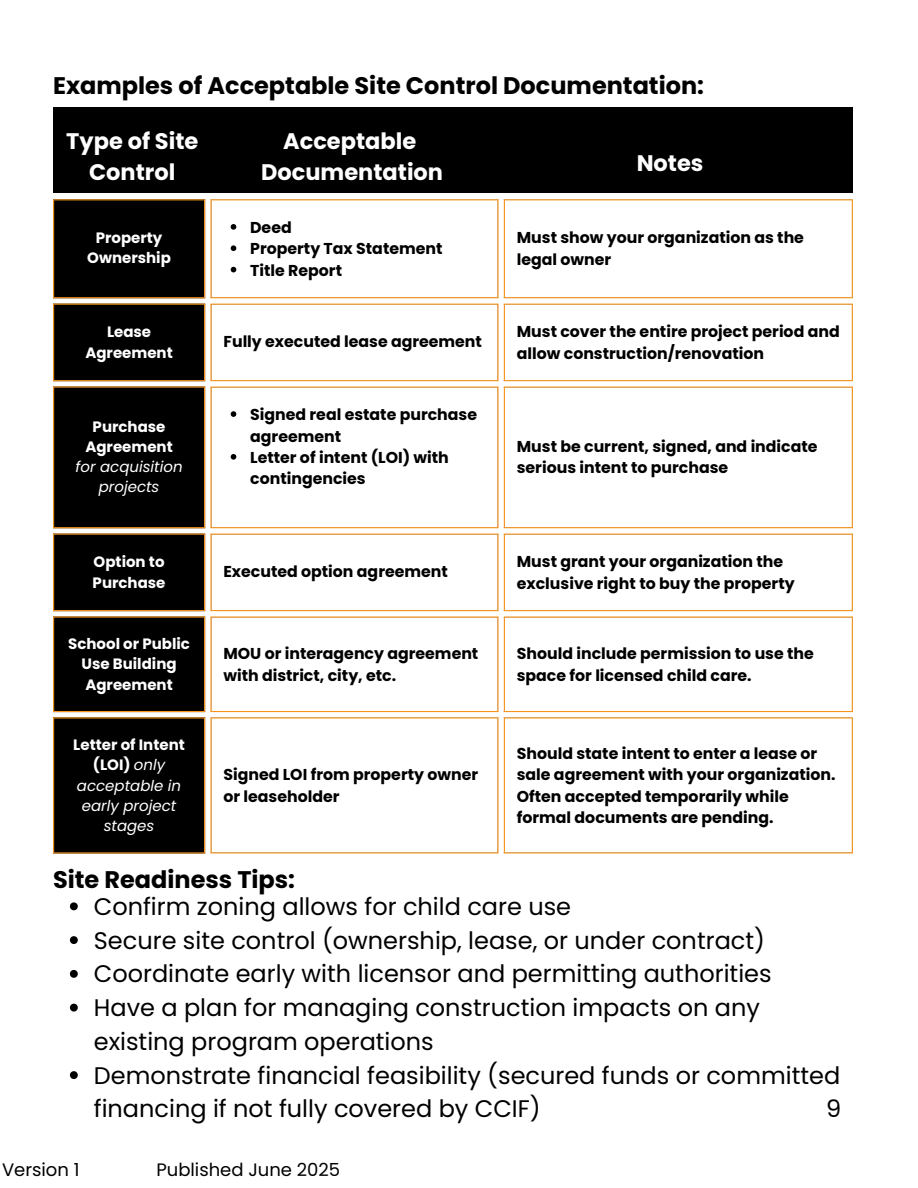
<style>
.page{position:relative;width:918px;height:1188px;background:#fff}
.page>*{position:absolute;margin:0;border:0;box-sizing:border-box;transform-origin:0 0}
.t1{font:24px/33.8px "Poppins";color:#000}
.t2{font:700 24px "Poppins";color:#000}
.t3{font:700 22.5px/31.5px "Poppins";color:#fff;text-align:center}
.t4{font:18px "Poppins";color:#000}
.t5{font:700 15.75px/21.3px "Poppins";color:#000}
.t6{font:700 15px/20.2px "Poppins";color:#fff;text-align:center}
.t7{font:italic 15px/20.2px "Poppins";color:#fff;text-align:center}
.s1{font-weight:700;font-style:normal}
</style>
<div class="page">
<svg style="left:53px;top:200px;width:152px;height:652px;background:#0b0a09"></svg>
<svg style="left:210px;top:199px;width:643px;height:655px"></svg>
<svg style="left:231px;top:224px;width:5px;height:6px"></svg>
<svg style="left:231px;top:245px;width:5px;height:6px"></svg>
<svg style="left:231px;top:267px;width:5px;height:5px"></svg>
<svg style="left:231px;top:411px;width:5px;height:6px"></svg>
<svg style="left:231px;top:454px;width:5px;height:6px"></svg>
<hr style="left:53px;top:200px;width:1px;height:97px;background:#f7941d">
<hr style="left:204px;top:200px;width:1px;height:97px;background:#f7941d">
<hr style="left:53px;top:199px;width:152px;height:1px;background:#f7941d">
<hr style="left:53px;top:297px;width:152px;height:1px;background:#f7941d">
<hr style="left:210px;top:200px;width:2px;height:97px;background:#f7941d">
<hr style="left:497px;top:200px;width:2px;height:97px;background:#f7941d">
<hr style="left:210px;top:199px;width:289px;height:1px;background:#f7941d">
<hr style="left:210px;top:297px;width:289px;height:1px;background:#f7941d">
<hr style="left:504px;top:200px;width:1px;height:97px;background:#f7941d">
<hr style="left:852px;top:200px;width:1px;height:97px;background:#f7941d">
<hr style="left:504px;top:199px;width:349px;height:1px;background:#f7941d">
<hr style="left:504px;top:297px;width:349px;height:1px;background:#f7941d">
<hr style="left:53px;top:305px;width:1px;height:75px;background:#f7941d">
<hr style="left:204px;top:305px;width:1px;height:75px;background:#f7941d">
<hr style="left:53px;top:304px;width:152px;height:1px;background:#f7941d">
<hr style="left:53px;top:380px;width:152px;height:1px;background:#f7941d">
<hr style="left:210px;top:305px;width:2px;height:75px;background:#f7941d">
<hr style="left:497px;top:305px;width:2px;height:75px;background:#f7941d">
<hr style="left:210px;top:304px;width:289px;height:1px;background:#f7941d">
<hr style="left:210px;top:380px;width:289px;height:1px;background:#f7941d">
<hr style="left:504px;top:305px;width:1px;height:75px;background:#f7941d">
<hr style="left:852px;top:305px;width:1px;height:75px;background:#f7941d">
<hr style="left:504px;top:304px;width:349px;height:1px;background:#f7941d">
<hr style="left:504px;top:380px;width:349px;height:1px;background:#f7941d">
<hr style="left:53px;top:388px;width:1px;height:139px;background:#f7941d">
<hr style="left:204px;top:388px;width:1px;height:139px;background:#f7941d">
<hr style="left:53px;top:387px;width:152px;height:1px;background:#f7941d">
<hr style="left:53px;top:527px;width:152px;height:1px;background:#f7941d">
<hr style="left:210px;top:388px;width:2px;height:139px;background:#f7941d">
<hr style="left:497px;top:388px;width:2px;height:139px;background:#f7941d">
<hr style="left:210px;top:387px;width:289px;height:1px;background:#f7941d">
<hr style="left:210px;top:527px;width:289px;height:1px;background:#f7941d">
<hr style="left:504px;top:388px;width:1px;height:139px;background:#f7941d">
<hr style="left:852px;top:388px;width:1px;height:139px;background:#f7941d">
<hr style="left:504px;top:387px;width:349px;height:1px;background:#f7941d">
<hr style="left:504px;top:527px;width:349px;height:1px;background:#f7941d">
<hr style="left:53px;top:535px;width:1px;height:75px;background:#f7941d">
<hr style="left:204px;top:535px;width:1px;height:75px;background:#f7941d">
<hr style="left:53px;top:534px;width:152px;height:1px;background:#f7941d">
<hr style="left:53px;top:610px;width:152px;height:1px;background:#f7941d">
<hr style="left:210px;top:535px;width:2px;height:75px;background:#f7941d">
<hr style="left:497px;top:535px;width:2px;height:75px;background:#f7941d">
<hr style="left:210px;top:534px;width:289px;height:1px;background:#f7941d">
<hr style="left:210px;top:610px;width:289px;height:1px;background:#f7941d">
<hr style="left:504px;top:535px;width:1px;height:75px;background:#f7941d">
<hr style="left:852px;top:535px;width:1px;height:75px;background:#f7941d">
<hr style="left:504px;top:534px;width:349px;height:1px;background:#f7941d">
<hr style="left:504px;top:610px;width:349px;height:1px;background:#f7941d">
<hr style="left:53px;top:618px;width:1px;height:93px;background:#f7941d">
<hr style="left:204px;top:618px;width:1px;height:93px;background:#f7941d">
<hr style="left:53px;top:616px;width:152px;height:2px;background:#f7941d">
<hr style="left:53px;top:711px;width:152px;height:1px;background:#f7941d">
<hr style="left:210px;top:618px;width:2px;height:93px;background:#f7941d">
<hr style="left:497px;top:618px;width:2px;height:93px;background:#f7941d">
<hr style="left:210px;top:616px;width:289px;height:2px;background:#f7941d">
<hr style="left:210px;top:711px;width:289px;height:1px;background:#f7941d">
<hr style="left:504px;top:618px;width:1px;height:93px;background:#f7941d">
<hr style="left:852px;top:618px;width:1px;height:93px;background:#f7941d">
<hr style="left:504px;top:616px;width:349px;height:2px;background:#f7941d">
<hr style="left:504px;top:711px;width:349px;height:1px;background:#f7941d">
<hr style="left:53px;top:719px;width:1px;height:133px;background:#f7941d">
<hr style="left:204px;top:719px;width:1px;height:133px;background:#f7941d">
<hr style="left:53px;top:717px;width:152px;height:2px;background:#f7941d">
<hr style="left:53px;top:852px;width:152px;height:2px;background:#f7941d">
<hr style="left:210px;top:719px;width:2px;height:133px;background:#f7941d">
<hr style="left:497px;top:719px;width:2px;height:133px;background:#f7941d">
<hr style="left:210px;top:717px;width:289px;height:2px;background:#f7941d">
<hr style="left:210px;top:852px;width:289px;height:2px;background:#f7941d">
<hr style="left:504px;top:719px;width:1px;height:133px;background:#f7941d">
<hr style="left:852px;top:719px;width:1px;height:133px;background:#f7941d">
<hr style="left:504px;top:717px;width:349px;height:2px;background:#f7941d">
<hr style="left:504px;top:852px;width:349px;height:2px;background:#f7941d">
<div style="left:53px;top:107px;width:800px;height:85px;background:#000"></div>
<svg style="left:70px;top:902px;width:8px;height:8px"></svg>
<svg style="left:70px;top:936px;width:8px;height:8px"></svg>
<svg style="left:70px;top:970px;width:8px;height:8px"></svg>
<svg style="left:70px;top:1004px;width:8px;height:8px"></svg>
<svg style="left:70px;top:1071px;width:8px;height:8px"></svg>
<h1 class="t2" style="left:53px;top:69px;width:653px">Examples of Acceptable Site Control Documentation:</h1>
<h2 class="t3" style="left:66px;top:125px;width:134px">Type of Site<br>Control</h2>
<h2 class="t3" style="left:261px;top:125px;width:184px">Acceptable<br>Documentation</h2>
<h2 class="t3" style="left:637px;top:148px;width:68px">Notes</h2>
<p class="t6" style="left:87px;top:228px;width:85px">Property<br>Ownership</p>
<p class="t5" style="left:250px;top:217px;width:194px">Deed<br>Property Tax Statement<br>Title Report</p>
<p class="t5" style="left:517px;top:227px;width:289px">Must show your organization as the legal owner</p>
<p class="t6" style="left:85px;top:322px;width:89px">Lease<br>Agreement</p>
<p class="t5" style="left:223px;top:331px;width:260px">Fully executed lease agreement</p>
<p class="t5" style="left:517px;top:321px;width:324px">Must cover the entire project period and allow construction/renovation</p>
<p class="t6" style="left:85px;top:416px;width:89px">Purchase<br>Agreement</p>
<p class="t7" style="left:76px;top:457px;width:109px">for acquisition projects</p>
<p class="t5" style="left:250px;top:404px;width:228px">Signed real estate purchase agreement<br>Letter of intent (LOI) with contingencies</p>
<p class="t5" style="left:517px;top:436px;width:302px">Must be current, signed, and indicate serious intent to purchase</p>
<p class="t6" style="left:93px;top:552px;width:74px;text-align:left">Option to<br>Purchase</p>
<p class="t5" style="left:223px;top:561px;width:226px">Executed option agreement</p>
<p class="t5" style="left:517px;top:551px;width:279px">Must grant your organization the exclusive right to buy the property</p>
<p class="t6" style="left:68px;top:634px;width:123px">School or Public<br>Use Building<br>Agreement</p>
<p class="t5" style="left:223px;top:643px;width:256px">MOU or interagency agreement with district, city, etc.</p>
<p class="t5" style="left:517px;top:643px;width:299px">Should include permission to use the space for licensed child care.</p>
<p class="t7" style="left:73px;top:735px;width:113px"><span class="s1">Letter of Intent (LOI)</span> only acceptable in early project stages</p>
<p class="t5" style="left:223px;top:764px;width:256px">Signed LOI from property owner or leaseholder</p>
<p class="t5" style="left:517px;top:743px;width:320px">Should state intent to enter a lease or sale agreement with your organization.<br>Often accepted temporarily while formal documents are pending.</p>
<h1 class="t2" style="left:53px;top:863px;width:244px">Site Readiness Tips:</h1>
<p class="t1" style="left:94px;top:890px;width:748px">Confirm zoning allows for child care use<br>Secure site control (ownership, lease, or under contract)<br>Coordinate early with licensor and permitting authorities<br>Have a plan for managing construction impacts on any existing program operations<br>Demonstrate financial feasibility (secured funds or committed financing if not fully covered by CCIF)</p>
<p class="t4" style="left:2px;top:1157px;width:79px">Version 1</p>
<p class="t4" style="left:156px;top:1157px;width:185px">Published June 2025</p>
<h1 class="t1" style="left:826px;top:1092px;width:17px">9</h1>
</div>
